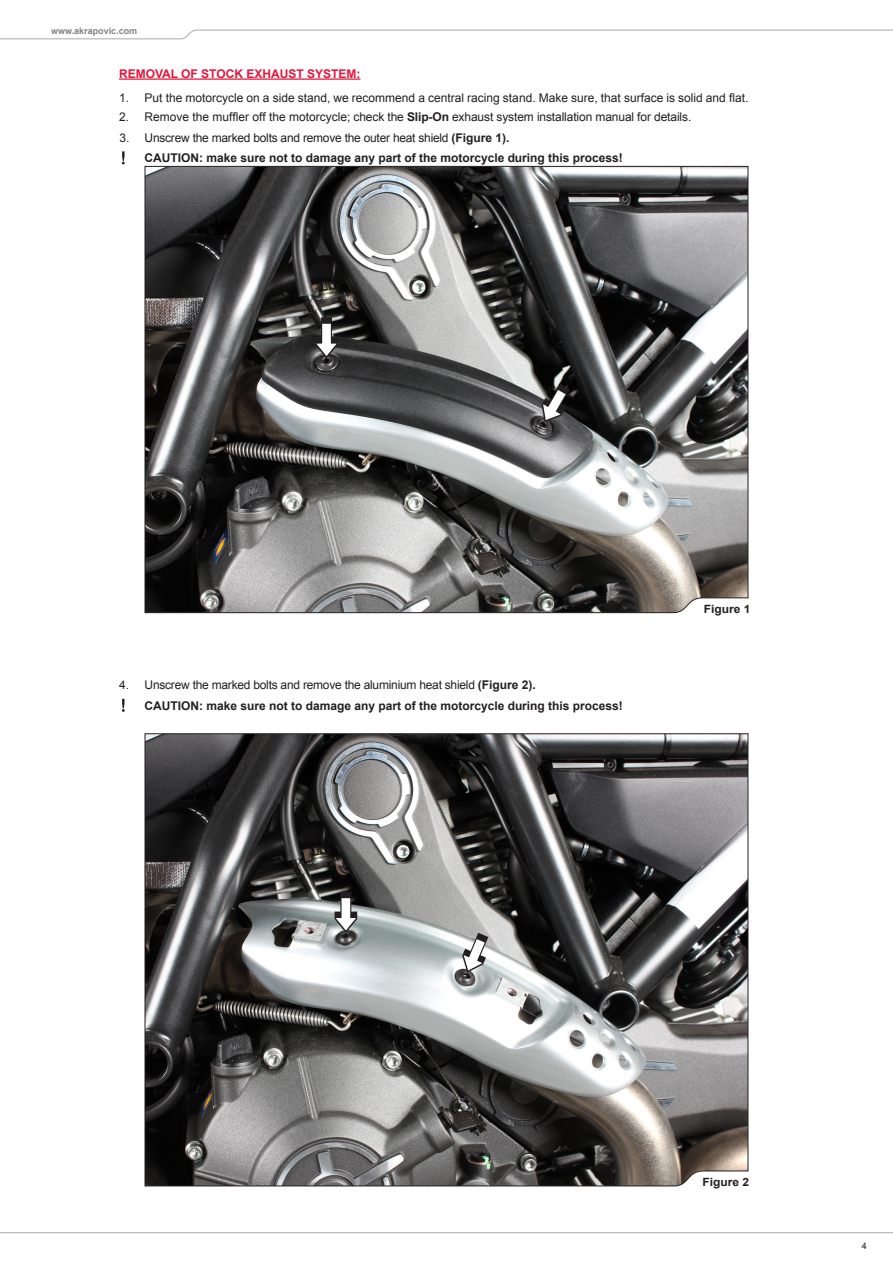
<style>
.page{position:relative;width:893px;height:1263px;background:#fff}
.page>*{position:absolute;margin:0;border:0;box-sizing:border-box;transform-origin:0 0}
.body_txt_bold{font:12px "Arial";letter-spacing:-.01em;color:#231f20}
.t1{font:700 12px "Arial";color:#231f20}
.naslov_RD{font:700 12px "Arial";color:#e2173d}
.body_txt_bold-2{font:700 11.4px "Arial";color:#231f20;scale:1.05 1}
.t2{font:700 9px "Arial";color:#808285}
.t3{font:9px "Arial";color:#231f20}
.s1{font-weight:700}
</style>
<div class="page">
<svg style="left:0;top:29px;width:893px;height:10px"></svg>
<svg style="left:0;top:1232px;width:893px;height:2px"></svg>
<svg style="left:122px;top:151px;width:3px;height:13px"></svg>
<hr style="left:119px;top:78px;width:241px;height:2px;background:#e2173d">
<svg style="left:122px;top:699px;width:3px;height:13px"></svg>
<svg style="left:144px;top:166px;width:605px;height:447px"></svg>
<svg style="left:144px;top:733px;width:605px;height:454px"></svg>
<svg style="left:315px;top:317px;width:23px;height:41px"></svg>
<svg style="left:542px;top:384px;width:28px;height:38px"></svg>
<svg style="left:335px;top:892px;width:22px;height:41px"></svg>
<svg style="left:462px;top:933px;width:26px;height:40px"></svg>
<p class="t2" style="left:51px;top:25px;width:88px">www.akrapovic.com</p>
<p class="naslov_RD" style="left:119px;top:66px;width:243px">REMOVAL OF STOCK EXHAUST SYSTEM:</p>
<p class="body_txt_bold" style="left:119px;top:90px;width:12px">1.</p>
<p class="body_txt_bold" style="left:145px;top:90px;width:605px">Put the motorcycle on a side stand, we recommend a central racing stand. Make sure, that surface is solid and flat.</p>
<p class="body_txt_bold" style="left:145px;top:109px;width:548px">Remove the muffler off the motorcycle; check the <span class="s1">Slip-On</span> exhaust system installation manual for details.</p>
<p class="body_txt_bold" style="left:145px;top:130px;width:366px">Unscrew the marked bolts and remove the outer heat shield <span class="s1">(Figure 1).</span></p>
<p class="t1" style="left:145px;top:150px;width:480px">CAUTION: make sure not to damage any part of the motorcycle during this process!</p>
<p class="body_txt_bold" style="left:119px;top:109px;width:12px">2.</p>
<p class="body_txt_bold" style="left:120px;top:130px;width:12px">3.</p>
<p class="body_txt_bold" style="left:119px;top:677px;width:12px">4.</p>
<p class="body_txt_bold" style="left:145px;top:677px;width:393px">Unscrew the marked bolts and remove the aluminium heat shield <span class="s1">(Figure 2).</span></p>
<p class="t1" style="left:145px;top:697px;width:480px">CAUTION: make sure not to damage any part of the motorcycle during this process!</p>
<p class="body_txt_bold-2" style="left:704px;top:601px;width:46px">Figure 1</p>
<p class="body_txt_bold-2" style="left:702px;top:1175px;width:46px">Figure 2</p>
<p class="t3" style="left:862px;top:1240px;width:7px">4</p>
</div>
